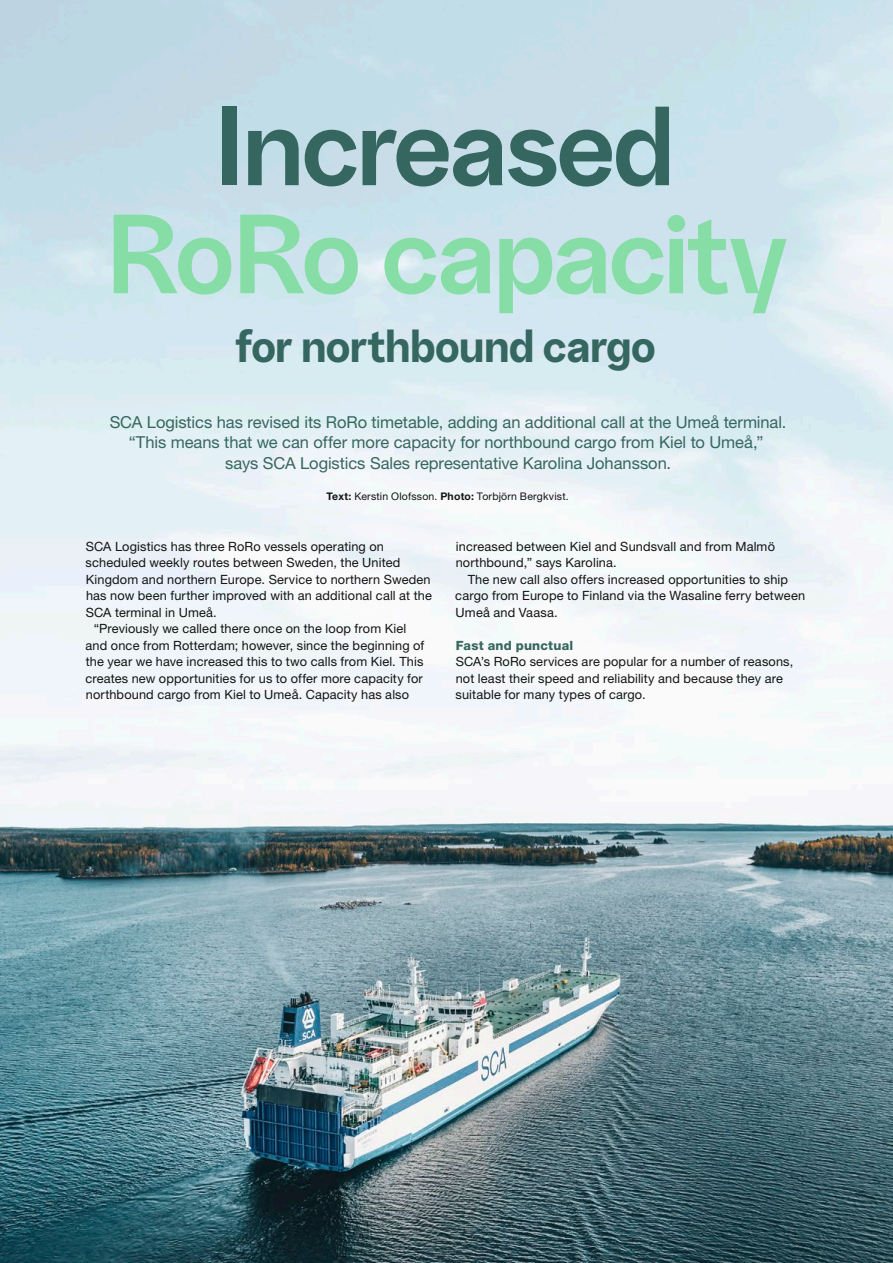
<style>
.page{position:relative;width:893px;height:1263px;background:#fff}
.page>*{position:absolute;margin:0;border:0;box-sizing:border-box;transform-origin:0 0}
.t1{font:700 112.5px "SCA Sans";letter-spacing:-.025em;color:#86dda6}
.t2{font:700 112.5px "SCA Sans";letter-spacing:-.025em;color:#366660}
.t3{font:900 46.5px "SCA Sans";letter-spacing:-.01em;color:#366660}
.t4{font:16.5px/20.7px "Helvetica Neue LT Std";letter-spacing:-.005em;color:#366660;text-align:center}
.t5{font:12.75px/16.5px "Helvetica Neue LT Std";letter-spacing:.01em;color:#131413}
.t6{font:800 12.75px "Helvetica Neue LT Std";letter-spacing:.015em;color:#366660}
.t7{font:10.5px "Helvetica Neue LT Std";letter-spacing:.02em;color:#131413}
.s1{font-weight:700}
</style>
<div class="page">
<img style="left:0;top:0;width:893px;height:1263px">
<h1 class="t2" style="left:214px;top:61px;width:463px">Increased</h1>
<h1 class="t1" style="left:105px;top:169px;width:684px">RoRo capacity</h1>
<h2 class="t3" style="left:235px;top:311px;width:422px">for northbound cargo</h2>
<p class="t4" style="left:110px;top:411px;width:678px">SCA Logistics has revised its RoRo timetable, adding an additional call at the Umeå terminal. “This means that we can offer more capacity for northbound cargo from Kiel to Umeå,”<br>says SCA Logistics Sales representative Karolina Johansson.</p>
<p class="t7" style="left:326px;top:490px;width:244px"><span class="s1">Text:</span> Kerstin Olofsson. <span class="s1">Photo:</span> Torbjörn Bergkvist.</p>
<p class="t5" style="left:86px;top:538px;width:300px">SCA Logistics has three RoRo vessels operating on</p>
<p class="t5" style="left:86px;top:554px;width:316px">scheduled weekly routes between Sweden, the United</p>
<p class="t5" style="left:86px;top:571px;width:346px">Kingdom and northern Europe. Service to northern Sweden</p>
<p class="t5" style="left:86px;top:587px;width:347px">has now been further improved with an additional call at the</p>
<p class="t5" style="left:86px;top:604px;width:132px">SCA terminal in Umeå.</p>
<p class="t5" style="left:94px;top:620px;width:314px">“Previously we called there once on the loop from Kiel</p>
<p class="t5" style="left:86px;top:637px;width:340px">and once from Rotterdam; however, since the beginning of</p>
<p class="t5" style="left:86px;top:653px;width:339px">the year we have increased this to two calls from Kiel. This</p>
<p class="t5" style="left:85px;top:670px;width:339px">creates new opportunities for us to offer more capacity for</p>
<p class="t5" style="left:86px;top:686px;width:325px">northbound cargo from Kiel to Umeå. Capacity has also</p>
<p class="t5" style="left:456px;top:538px;width:321px">increased between Kiel and Sundsvall and from Malmö northbound,” says Karolina.</p>
<p class="t5" style="left:455px;top:571px;width:351px;text-indent:12px">The new call also offers increased opportunities to ship cargo from Europe to Finland via the Wasaline ferry between<br>Umeå and Vaasa.</p>
<p class="t6" style="left:456px;top:638px;width:119px">Fast and punctual</p>
<p class="t5" style="left:456px;top:653px;width:339px">SCA’s RoRo services are popular for a number of reasons, not least their speed and reliability and because they are suitable for many types of cargo.</p>
</div>
